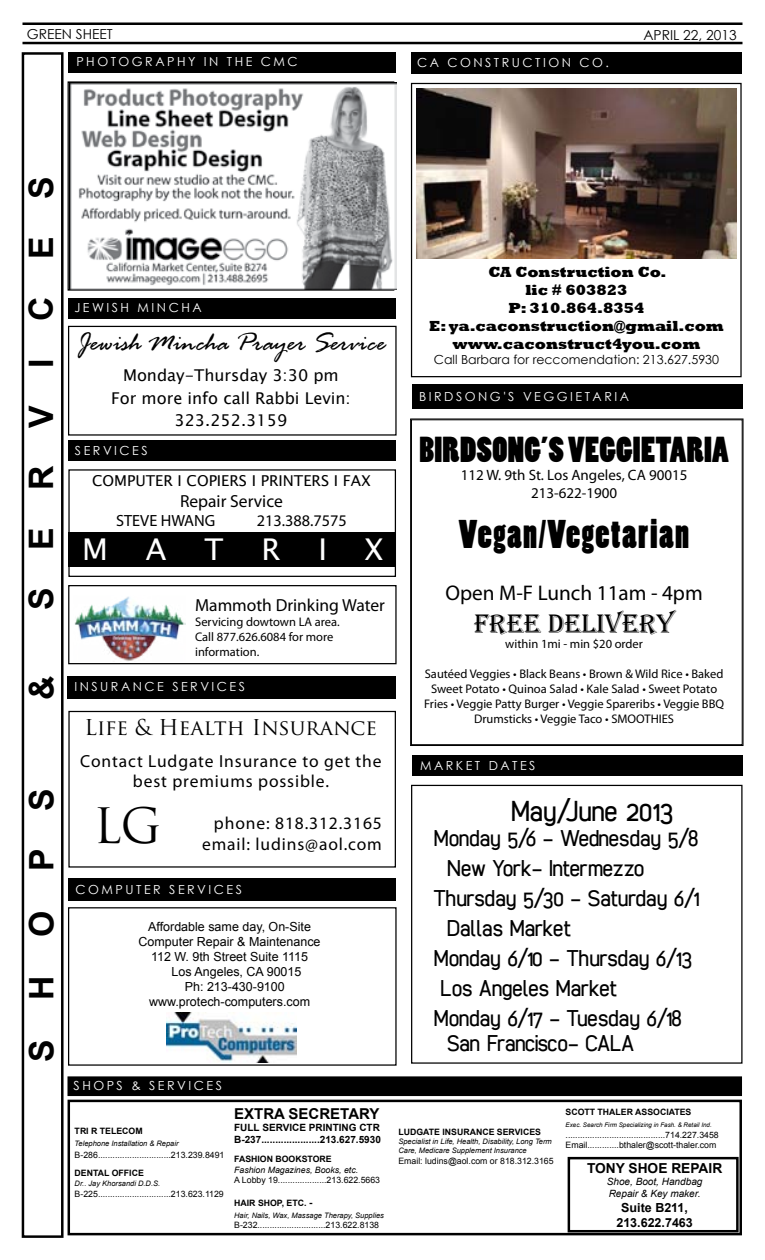
<style>
.page{position:relative;width:765px;height:1260px;background:#fff}
.page>*{position:absolute;margin:0;border:0;box-sizing:border-box;transform-origin:0 0}
.t1{font:47.5px "Trajan Pro";color:#000}
.t2{font:37.5px "Poplar Std";letter-spacing:.04em;color:#000}
.t3{font:33.75px "Poplar Std";letter-spacing:.01em;color:#000}
.t4{font:700 33.75px "Arial";letter-spacing:1.155em;color:#000}
.t5{font:30px "cibreo";color:#000}
.t6{font:30px "Lucida Sans";color:#fff}
.t7{font:italic 27.5px "Rage";color:#000}
.t8{font:27.5px "Algerian";color:#000}
.t9{font:23.75px "cibreo";color:#000}
.t10{font:23.75px "cibreo";letter-spacing:-.025em;color:#000}
.t11{font:23.75px "cibreo";letter-spacing:-.02em;color:#000}
.t12{font:21.25px "Trajan Pro";color:#000}
.t13{font:21.25px "Myriad Pro";color:#000}
.t14{font:17.5px/20px "Myriad Pro";letter-spacing:.05em;color:#000;text-align:center}
.t15{font:17.5px "Myriad Pro";color:#000}
.t16{font:16.25px/22.5px "Lucida Sans Unicode";color:#000;text-align:center}
.t17{font:16.25px "Myriad Pro";color:#000}
.t18{font:800 15px/18px "Rockwell";color:#000;text-align:center}
.t19{font:15px/18px "Myriad Pro";color:#000;text-align:center}
.t20{font:15px "Lucida Sans";color:#000}
.t21{font:700 15px "Arial";color:#000}
.t22{font:13.75px "Century Gothic";color:#000}
.t23{font:700 13.75px "Arial";color:#000}
.t24{font:12.5px/15px "Myriad Pro";color:#000}
.t25{font:12.5px "Century Gothic";letter-spacing:.2em;color:#fff}
.t26{font:12.5px "Arial";color:#000}
.t27{font:12.5px "Century Gothic";color:#000}
.t28{font:700 12.5px/15px "Arial";color:#000;text-align:center}
.t29{font:700 10px/12px "Arial";color:#000}
.t30{font:italic 10px/12px "Arial";color:#000}
.t31{font:8.75px/10.5px "Arial";color:#000}
.t32{font:700 8.75px "Arial";color:#000}
.t33{font:italic 8.75px "Arial";color:#000}
.t34{font:italic 7.5px/9px "Arial";color:#000}
.t35{font:italic 6.25px "Arial";color:#000}
.s1{font-size:10px}
</style>
<div class="page">
<hr style="left:22px;top:22px;width:720px;height:3px;background:#000">
<hr style="left:22px;top:42px;width:720px;height:2px;background:#000">
<div style="left:68px;top:1077px;width:673px;height:18px;background:#000"></div>
<div style="left:68px;top:1076px;width:674px;height:20px;border:1px solid #000"></div>
<div style="left:22px;top:52px;width:42px;height:1186px;border:2px solid #000"></div>
<div style="left:68px;top:1100px;width:674px;height:135px;border:2px solid #000"></div>
<div style="left:568px;top:1157px;width:171px;height:75px;border:2px solid #000"></div>
<div style="left:68px;top:532px;width:327px;height:34px;background:#000"></div>
<div style="left:68px;top:469px;width:328px;height:108px;border:1px solid #000"></div>
<img style="left:74px;top:596px;width:111px;height:65px">
<div style="left:68px;top:585px;width:329px;height:79px;border:1px solid #000"></div>
<div style="left:68px;top:298px;width:328px;height:20px;background:#000"></div>
<div style="left:68px;top:907px;width:329px;height:159px;border:1px solid #000"></div>
<img style="left:167px;top:1012px;width:129px;height:50px">
<div style="left:68px;top:878px;width:328px;height:23px;background:#000"></div>
<div style="left:68px;top:326px;width:329px;height:110px;border:1px solid #000"></div>
<div style="left:68px;top:52px;width:328px;height:20px;background:#000"></div>
<div style="left:68px;top:441px;width:328px;height:20px;background:#000"></div>
<div style="left:68px;top:711px;width:328px;height:157px;border:1px solid #000"></div>
<div style="left:68px;top:676px;width:328px;height:22px;background:#000"></div>
<div style="left:68px;top:81px;width:326px;height:210px;border:1px solid #000"></div>
<div style="left:412px;top:385px;width:331px;height:24px;background:#000"></div>
<div style="left:411px;top:52px;width:331px;height:22px;background:#000"></div>
<div style="left:411px;top:83px;width:331px;height:294px;border:1px solid #000"></div>
<div style="left:412px;top:755px;width:330px;height:21px;background:#000"></div>
<div style="left:411px;top:785px;width:332px;height:279px;border:1px solid #000"></div>
<img style="left:70px;top:83px;width:326px;height:206px">
<img style="left:416px;top:89px;width:320px;height:170px">
<svg style="left:410px;top:419px;width:333px;height:327px"></svg>
<div style="left:411px;top:420px;width:331px;height:325px;border:1px solid #000"></div>
<h3 class="t22" style="left:27px;top:24px;width:87px">GREEN SHEET</h3>
<h3 class="t22" style="left:643px;top:25px;width:95px">APRIL 22, 2013</h3>
<h3 class="t25" style="left:76px;top:53px;width:223px">PHOTOGRAPHY IN THE CMC</h3>
<h3 class="t25" style="left:417px;top:54px;width:54px">CA Construction</h3>
<h3 class="t25" style="left:579px;top:54px;width:31px">Co.</h3>
<h3 class="t4" style="left:19px;top:610px;width:435px;rotate:-90deg">S E R V I C E S</h3>
<h3 class="t4" style="left:19px;top:700px;width:26px;rotate:-90deg">&amp;</h3>
<h3 class="t4" style="left:19px;top:1062px;width:275px;rotate:-90deg">SHOPS</h3>
<h3 class="t25" style="left:74px;top:299px;width:129px">JEWISH MINCHA</h3>
<h3 class="t7" style="left:77px;top:328px;width:310px">Jewish Mincha Prayer Service</h3>
<h3 class="t16" style="left:111px;top:364px;width:241px">Monday-Thursday 3:30 pm<br>For more info call Rabbi Levin:<br>323.252.3159</h3>
<h3 class="t25" style="left:68px;top:442px;width:81px"><sup>d</sup>SERVICES</h3>
<h3 class="t20" style="left:92px;top:472px;width:280px">COMPUTER I COPIERS I PRINTERS I FAX</h3>
<h3 class="t15" style="left:180px;top:490px;width:104px">Repair Service</h3>
<h3 class="t17" style="left:116px;top:511px;width:101px">STEVE HWANG</h3>
<h3 class="t17" style="left:257px;top:511px;width:92px">213.388.7575</h3>
<h3 class="t6" style="left:82px;top:532px;width:27px">M</h3>
<h3 class="t6" style="left:146px;top:532px;width:22px">A</h3>
<h3 class="t6" style="left:205px;top:532px;width:20px">T</h3>
<h3 class="t6" style="left:261px;top:532px;width:20px">R</h3>
<h3 class="t6" style="left:318px;top:532px;width:10px">I</h3>
<h3 class="t6" style="left:365px;top:532px;width:20px">X</h3>
<h3 class="t15" style="left:195px;top:594px;width:191px">Mammoth Drinking Water</h3>
<h3 class="t24" style="left:195px;top:614px;width:146px">Servicing dowtown LA area.<br>Call 877.626.6084 for more information.</h3>
<h3 class="t25" style="left:74px;top:678px;width:172px">INSURANCE SERVICES</h3>
<h3 class="t12" style="left:85px;top:714px;width:294px">Life &amp; Health Insurance</h3>
<h3 class="t14" style="left:80px;top:751px;width:303px">Contact Ludgate Insurance to get the best premiums possible.</h3>
<h3 class="t14" style="left:214px;top:813px;width:169px">phone: 818.312.3165</h3>
<h1 class="t1" style="left:94px;top:795px;width:69px">LG</h1>
<h3 class="t14" style="left:202px;top:834px;width:181px">email: ludins@aol.com</h3>
<h3 class="t25" style="left:76px;top:880px;width:168px">COMPUTER SERVICES</h3>
<h3 class="t26" style="left:148px;top:919px;width:164px">Affordable same day, On-Site</h3>
<h3 class="t26" style="left:139px;top:934px;width:184px">Computer Repair &amp; Maintenance</h3>
<h3 class="t26" style="left:151px;top:949px;width:159px">112 W. 9th Street Suite 1115</h3>
<h3 class="t26" style="left:172px;top:964px;width:131px">Los Angeles, CA 90015</h3>
<h3 class="t26" style="left:185px;top:979px;width:102px">Ph: 213-430-9100</h3>
<h3 class="t26" style="left:149px;top:994px;width:163px">www.protech-computers.com</h3>
<h3 class="t25" style="left:74px;top:1077px;width:150px">SHOPS &amp; SERVICES</h3>
<p class="t32" style="left:75px;top:1125px;width:70px">TRI R TELECOM</p>
<p class="t34" style="left:75px;top:1139px;width:105px">Telephone Installation &amp; Repair</p>
<p class="t31" style="left:75px;top:1149px;width:151px">B-286..............................213.239.8491</p>
<p class="t32" style="left:75px;top:1167px;width:71px">DENTAL OFFICE</p>
<p class="t34" style="left:75px;top:1179px;width:87px">Dr.. Jay Khorsandi D.D.S.</p>
<p class="t31" style="left:75px;top:1188px;width:151px">B-225..............................213.623.1129</p>
<h3 class="t21" style="left:234px;top:1103px;width:147px">EXTRA SECRETARY</h3>
<p class="t29" style="left:234px;top:1121px;width:148px">FULL SERVICE PRINTING CTR<br>B-237.....................213.627.5930</p>
<p class="t32" style="left:234px;top:1153px;width:99px">FASHION BOOKSTORE</p>
<p class="t33" style="left:234px;top:1164px;width:126px">Fashion Magazines, Books, etc.</p>
<p class="t31" style="left:234px;top:1175px;width:147px">A Lobby 19....................213.622.5663</p>
<p class="t32" style="left:234px;top:1197px;width:80px">HAIR SHOP, ETC. <span class="s1">-</span></p>
<p class="t34" style="left:234px;top:1211px;width:151px">Hair, Nails, Wax, Massage Therapy, Supplies</p>
<p class="t31" style="left:234px;top:1220px;width:146px">B-232............................213.622.8138</p>
<h3 class="t18" style="left:429px;top:263px;width:296px">CA Construction Co.<br>lic # 603823<br>P: 310.864.8354<br>E: ya.caconstruction@gmail.com www.caconstruct4you.com</h3>
<h3 class="t27" style="left:434px;top:351px;width:287px">Call Barbara for reccomendation: 213.627.5930</h3>
<h3 class="t25" style="left:419px;top:388px;width:211px">BIRDSONG'S VEGGIETARIA</h3>
<h3 class="t3" style="left:419px;top:431px;width:311px">BIRDSONG’S VEGGIETARIA</h3>
<h3 class="t19" style="left:461px;top:465px;width:228px">112 W. 9th St. Los Angeles, CA 90015<br>213-622-1900</h3>
<h2 class="t2" style="left:459px;top:513px;width:232px">Vegan/Vegetarian</h2>
<h3 class="t13" style="left:445px;top:579px;width:259px">Open M-F Lunch 11am - 4pm</h3>
<h3 class="t8" style="left:474px;top:608px;width:202px">FREE DELIVERY</h3>
<h3 class="t24" style="left:505px;top:636px;width:139px">within 1mi - min $20 order</h3>
<h3 class="t24" style="left:424px;top:666px;width:301px;text-align:center">Sautéed Veggies • Black Beans • Brown &amp; Wild Rice • Baked Sweet Potato • Quinoa Salad • Kale Salad • Sweet Potato Fries • Veggie Patty Burger • Veggie Spareribs • Veggie BBQ Drumsticks • Veggie Taco • SMOOTHIES</h3>
<h3 class="t25" style="left:420px;top:756px;width:117px">MARKET DATES</h3>
<h3 class="t5" style="left:511px;top:794px;width:164px">May/June 2013</h3>
<h3 class="t9" style="left:434px;top:825px;width:266px">Monday 5/6 - Wednesday 5/8</h3>
<h3 class="t10" style="left:447px;top:855px;width:199px">New York- Intermezzo</h3>
<h3 class="t9" style="left:434px;top:885px;width:267px">Thursday 5/30 - Saturday 6/1</h3>
<h3 class="t9" style="left:447px;top:915px;width:125px">Dallas Market</h3>
<h3 class="t9" style="left:434px;top:945px;width:260px">Monday 6/10 - Thursday 6/13</h3>
<h3 class="t9" style="left:440px;top:975px;width:178px">Los Angeles Market</h3>
<h3 class="t9" style="left:434px;top:1005px;width:249px">Monday 6/17 - Tuesday 6/18</h3>
<h3 class="t11" style="left:447px;top:1030px;width:188px">San Francisco- CALA</h3>
<p class="t32" style="left:398px;top:1126px;width:144px">LUDGATE INSURANCE SERVICES</p>
<p class="t34" style="left:398px;top:1137px;width:155px">Specialist in Life, Health, Disability, Long Term<br>Care, Medicare Supplement Insurance</p>
<p class="t31" style="left:398px;top:1155px;width:157px">Email: ludins@aol.com or 818.312.3165</p>
<p class="t32" style="left:566px;top:1106px;width:127px">SCOTT THALER ASSOCIATES</p>
<p class="t35" style="left:566px;top:1121px;width:148px">Exec. Search Firm Specializing in Fash. &amp; Retail Ind.</p>
<p class="t31" style="left:566px;top:1129px;width:155px">.........................................714.227.3458<br>Email.............bthaler@scott-thaler.com</p>
<h3 class="t23" style="left:587px;top:1159px;width:137px">TONY SHOE REPAIR</h3>
<p class="t30" style="left:607px;top:1176px;width:97px">Shoe, Boot, Handbag<br>Repair &amp; Key maker.</p>
<h3 class="t28" style="left:616px;top:1201px;width:78px">Suite B211,<br>213.622.7463</h3>
</div>
